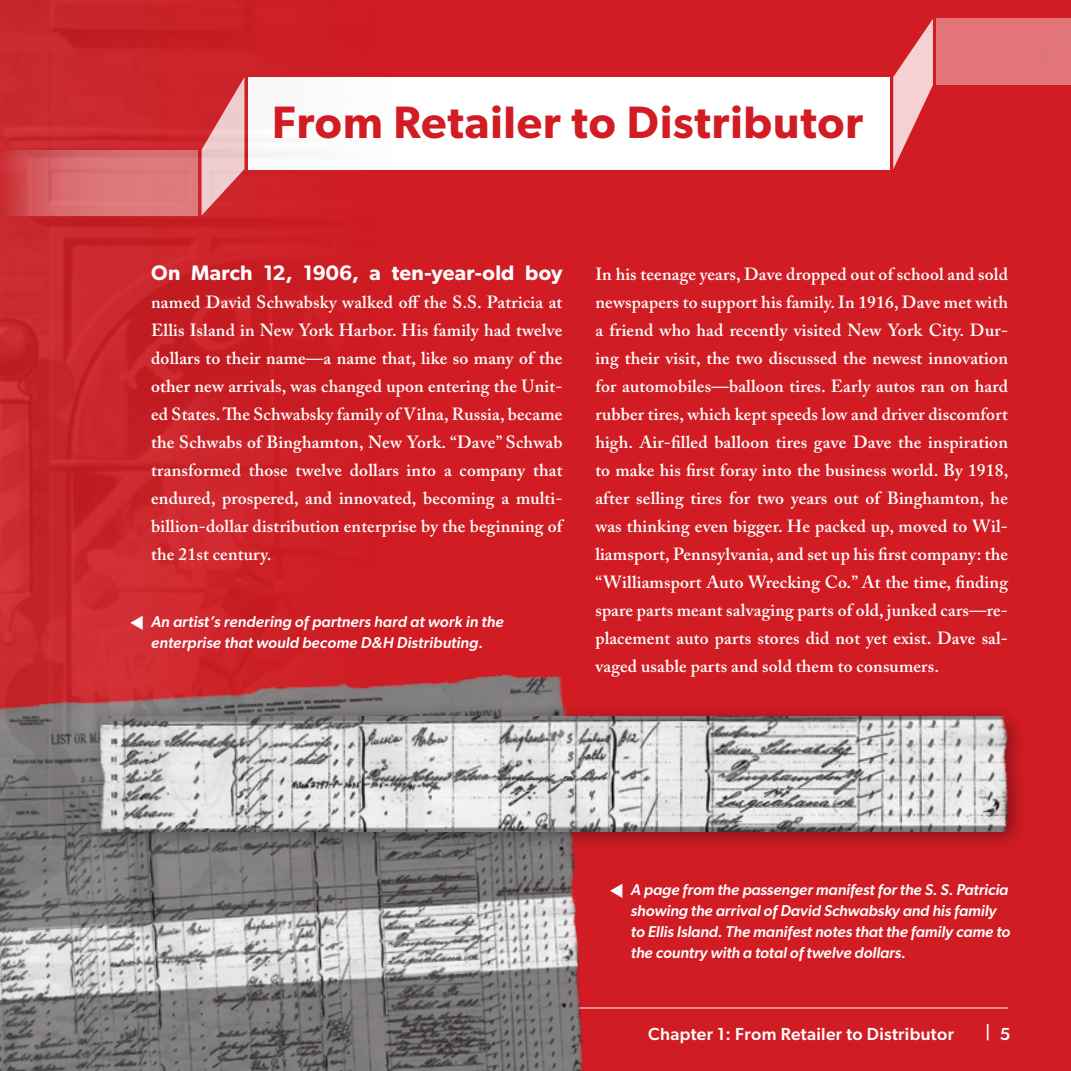
<style>
.page{position:relative;width:1071px;height:1071px;background:#d11c23}
.page>*{position:absolute;margin:0;border:0;box-sizing:border-box;transform-origin:0 0}
.t1{font:600 45.5px "Gibson";letter-spacing:.02em;color:#d11c23}
.t2{font:600 21px "Gibson";letter-spacing:.01em;color:#fff}
.t3{font:600 17.5px/28px "Adobe Caslon Pro";letter-spacing:.01em;color:#fff;text-align:justify}
.t4{font:500 17.5px "Gibson";letter-spacing:.02em;color:#fff}
.t5{font:italic 500 15.75px/21px "Gibson";color:#fff}
</style>
<div class="page">
<hr style="left:252px;top:1008px;width:756px;height:1px;background:#fff">
<div style="left:248px;top:77px;width:642px;height:92px;background:#fff"></div>
<div style="left:936px;top:18px;width:135px;height:66px;background:#e3757a"></div>
<svg style="left:893px;top:19px;width:40px;height:150px"></svg>
<img style="left:395px;top:674px;width:189px;height:397px">
<div style="left:87px;top:703px;width:942px;height:150px;background:#000;opacity:.4"></div>
<img style="left:395px;top:717px;width:614px;height:114px">
<img style="left:0;top:0;width:395px;height:1071px">
<svg style="left:130px;top:615px;width:13px;height:15px"></svg>
<h1 class="t1" style="left:272px;top:95px;width:593px">From Retailer to Distributor</h1>
<p class="t2" style="left:151px;top:260px;width:413px">On March 12, 1906, a ten-year-old boy</p>
<p class="t3" style="left:151px;top:288px;width:413px">named David Schwabsky walked off the S.S. Patricia at Ellis Island in New York Harbor. His family had twelve dollars to their name—a name that, like so many of the other new arrivals, was changed upon entering the Unit&shy;ed States. The Schwabsky family of Vilna, Russia, became the Schwabs of Binghamton, New York. “Dave” Schwab transformed those twelve dollars into a company that endured, prospered, and innovated, becoming a multi&shy;billion-dollar distribution enterprise by the beginning of the 21st century.</p>
<p class="t5" style="left:151px;top:611px;width:354px">An artist’s rendering of partners hard at work in the enterprise that would become D&amp;H Distributing.</p>
<p class="t3" style="left:595px;top:260px;width:415px">In his teenage years, Dave dropped out of school and sold newspapers to support his family. In 1916, Dave met with a friend who had recently visited New York City. Dur&shy;ing their visit, the two discussed the newest innovation for automobiles—balloon tires. Early autos ran on hard rubber tires, which kept speeds low and driver discomfort high. Air-filled balloon tires gave Dave the inspiration to make his first foray into the business world. By 1918, after selling tires for two years out of Binghamton, he was thinking even bigger. He packed up, moved to Wil&shy;liamsport, Pennsylvania, and set up his first company: the “Williamsport Auto Wrecking Co.” At the time, finding spare parts meant salvaging parts of old, junked cars—re&shy;placement auto parts stores did not yet exist. Dave sal&shy;vaged usable parts and sold them to consumers.</p>
<p class="t5" style="left:631px;top:879px;width:381px">A page from the passenger manifest for the S. S. Patricia showing the arrival of David Schwabsky and his family to Ellis Island. The manifest notes that the family came to the country with a total of twelve dollars.</p>
<p class="t4" style="left:648px;top:1023px;width:307px">Chapter 1: From Retailer to Distributor</p>
<p class="t4" style="left:985px;top:1022px;width:27px">| 5</p>
</div>
